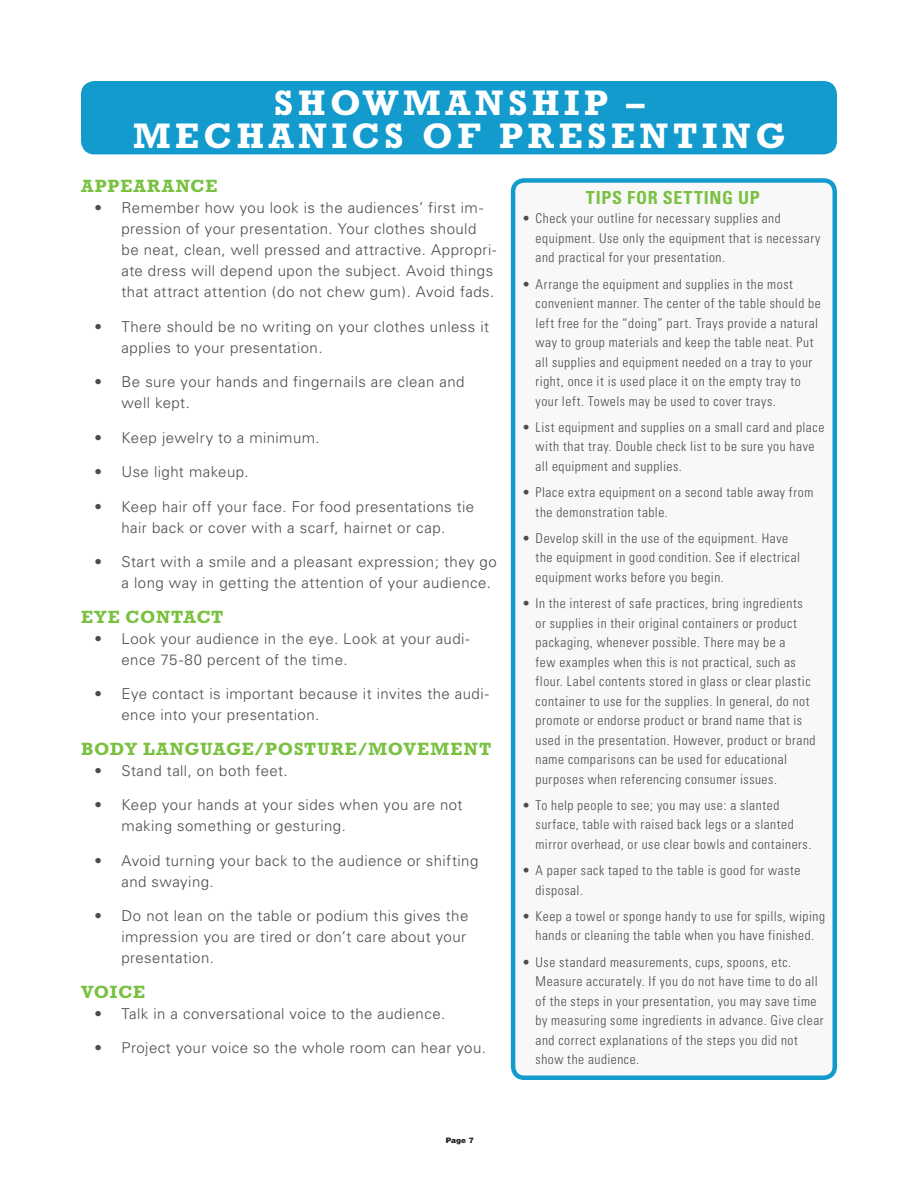
<style>
.page{position:relative;width:918px;height:1188px;background:#fff}
.page>*{position:absolute;margin:0;border:0;box-sizing:border-box;transform-origin:0 0}
.basic{font:700 36px/33px "Rockwell";letter-spacing:.13em;color:#fff;text-align:center}
.t1{font:700 18px "Rockwell";letter-spacing:.045em;color:#7ac142}
.t2{font:700 condensed 18px "Univers";letter-spacing:.04em;color:#7ac142}
.t3{font:700 18px "Rockwell";letter-spacing:.065em;color:#7ac142}
.t4{font:300 15px/21px "Univers";letter-spacing:.03em;color:#4b4c4d}
.t5{font:300 condensed 13.5px/19.5px "Univers";letter-spacing:.04em;color:#4b4c4d}
.t6{font:900 7.5px "Helvetica";color:#231f20}
</style>
<div class="page">
<div style="left:81px;top:81px;width:756px;height:73px;background:#129bcc;border-radius:14px"></div>
<div style="left:513px;top:180px;width:322px;height:898px;background:#f8f8f9;border-radius:11px"></div>
<div style="left:511px;top:178px;width:326px;height:902px;border:4px solid #129bcc;border-radius:11px"></div>
<p class="basic" style="left:133px;top:86px;width:654px">SHOWMANSHIP –<br>MECHANICS OF PRESENTING</p>
<p class="t3" style="left:81px;top:175px;width:138px">APPEARANCE</p>
<p class="t4" style="left:122px;top:197px;width:376px;text-indent:-27px">• Remember how you look is the audiences’ first im&shy;pression of your presentation. Your clothes should be neat, clean, well pressed and attractive. Appropri&shy;ate dress will depend upon the subject. Avoid things that attract attention (do not chew gum). Avoid fads.</p>
<p class="t4" style="left:122px;top:316px;width:369px;text-indent:-27px">• There should be no writing on your clothes unless it applies to your presentation.</p>
<p class="t4" style="left:122px;top:371px;width:345px;text-indent:-27px">• Be sure your hands and fingernails are clean and well kept.</p>
<p class="t4" style="left:94px;top:427px;width:224px">• Keep jewelry to a minimum.</p>
<p class="t4" style="left:94px;top:461px;width:153px">• Use light makeup.</p>
<p class="t4" style="left:94px;top:496px;width:381px;text-align:center">• Keep hair off your face. For food presentations tie hair back or cover with a scarf, hairnet or cap.</p>
<p class="t4" style="left:122px;top:551px;width:377px;text-indent:-27px">• Start with a smile and a pleasant expression; they go a long way in getting the attention of your audience.</p>
<p class="t1" style="left:81px;top:606px;width:144px">EYE CONTACT</p>
<p class="t4" style="left:122px;top:628px;width:350px;text-indent:-27px">• Look your audience in the eye. Look at your audi&shy;ence 75-80 percent of the time.</p>
<p class="t4" style="left:122px;top:683px;width:369px;text-indent:-27px">• Eye contact is important because it invites the audi&shy;ence into your presentation.</p>
<p class="t1" style="left:81px;top:738px;width:412px">BODY LANGUAGE/POSTURE/MOVEMENT</p>
<p class="t4" style="left:94px;top:760px;width:192px">• Stand tall, on both feet.</p>
<p class="t4" style="left:122px;top:794px;width:343px;text-indent:-27px">• Keep your hands at your sides when you are not making something or gesturing.</p>
<p class="t4" style="left:122px;top:850px;width:358px;text-indent:-27px">• Avoid turning your back to the audience or shifting and swaying.</p>
<p class="t4" style="left:122px;top:905px;width:348px;text-indent:-27px">• Do not lean on the table or podium this gives the impression you are tired or don’t care about your presentation.</p>
<p class="t1" style="left:81px;top:981px;width:66px">VOICE</p>
<p class="t4" style="left:94px;top:1003px;width:349px">• Talk in a conversational voice to the audience.</p>
<p class="t4" style="left:94px;top:1037px;width:390px">• Project your voice so the whole room can hear you.</p>
<p class="t2" style="left:586px;top:186px;width:175px">TIPS FOR SETTING UP</p>
<p class="t5" style="left:536px;top:209px;width:286px;text-indent:-14px">• Check your outline for necessary supplies and equipment. Use only the equipment that is necessary and practical for your presentation.</p>
<p class="t5" style="left:536px;top:274px;width:287px;text-indent:-14px">• Arrange the equipment and supplies in the most convenient manner. The center of the table should be left free for the “doing” part. Trays provide a natural way to group materials and keep the table neat. Put all supplies and equipment needed on a tray to your right, once it is used place it on the empty tray to your left. Towels may be used to cover trays.</p>
<p class="t5" style="left:536px;top:417px;width:290px;text-indent:-14px">• List equipment and supplies on a small card and place with that tray. Double check list to be sure you have all equipment and supplies.</p>
<p class="t5" style="left:536px;top:483px;width:279px;text-indent:-14px">• Place extra equipment on a second table away from the demonstration table.</p>
<p class="t5" style="left:536px;top:528px;width:266px;text-indent:-14px">• Develop skill in the use of the equipment. Have the equipment in good condition. See if electrical equipment works before you begin.</p>
<p class="t5" style="left:536px;top:594px;width:282px;text-indent:-14px">• In the interest of safe practices, bring ingredients or supplies in their original containers or product packaging, whenever possible. There may be a<br>few examples when this is not practical, such as flour. Label contents stored in glass or clear plastic container to use for the supplies. In general, do not promote or endorse product or brand name that is used in the presentation. However, product or brand name comparisons can be used for educational purposes when referencing consumer issues.</p>
<p class="t5" style="left:536px;top:795px;width:277px;text-indent:-14px">• To help people to see; you may use: a slanted surface, table with raised back legs or a slanted mirror overhead, or use clear bowls and containers.</p>
<p class="t5" style="left:536px;top:861px;width:267px;text-indent:-14px">• A paper sack taped to the table is good for waste disposal.</p>
<p class="t5" style="left:522px;top:906px;width:304px;text-align:center">• Keep a towel or sponge handy to use for spills, wiping hands or cleaning the table when you have finished.</p>
<p class="t5" style="left:536px;top:952px;width:290px;text-indent:-14px">• Use standard measurements, cups, spoons, etc.<br>Measure accurately. If you do not have time to do all of the steps in your presentation, you may save time by measuring some ingredients in advance. Give clear and correct explanations of the steps you did not show the audience.</p>
<p class="t6" style="left:446px;top:1135px;width:29px">Page 7</p>
</div>
